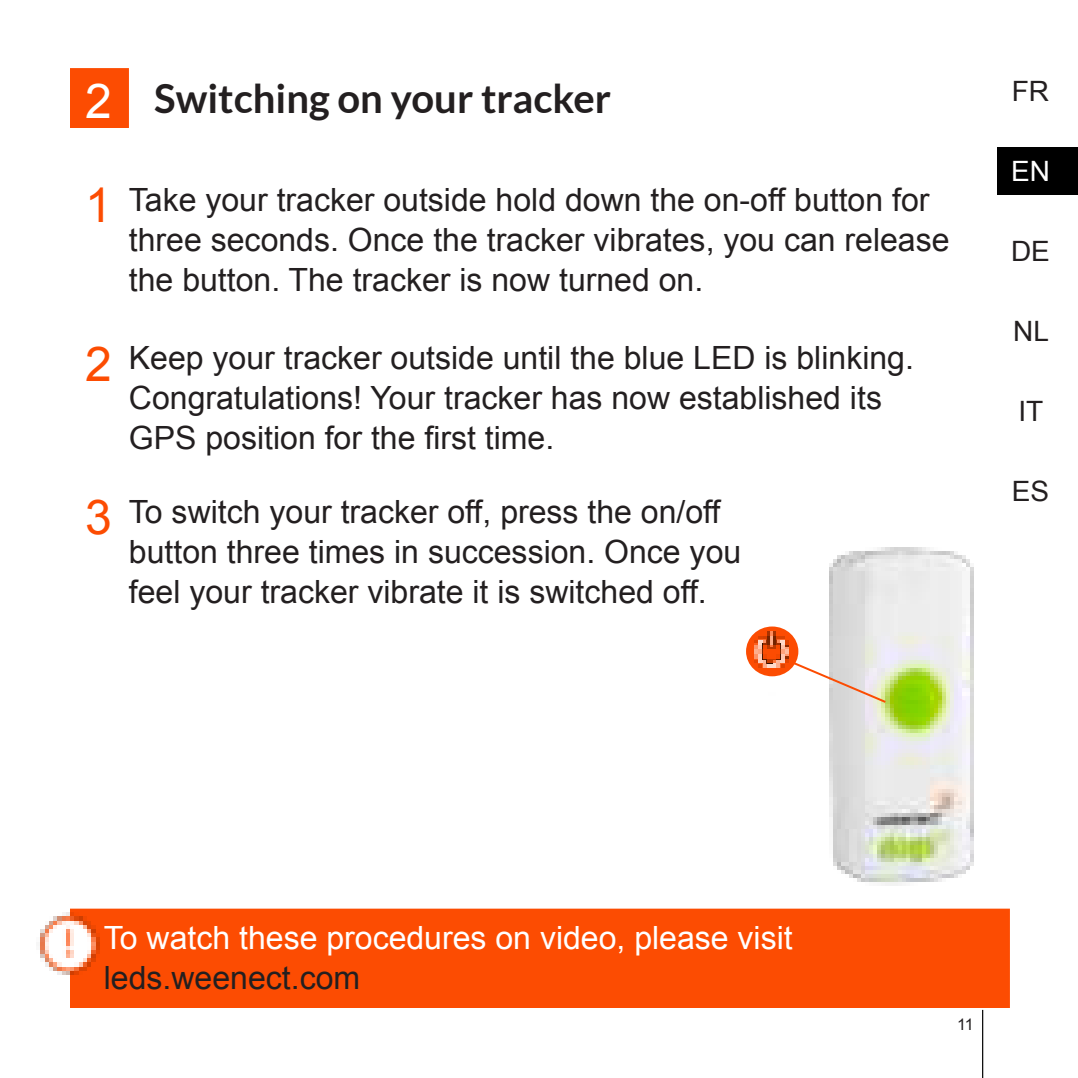
<style>
.page{position:relative;width:1078px;height:1078px;background:#fff}
.page>*{position:absolute;margin:0;border:0;box-sizing:border-box;transform-origin:0 0}
.t1{font:48px "Arial";color:#fc4c02}
.t2{font:48px "Arial";color:#fff}
.t3{font:700 40px "Lato";color:#231f20}
.t4{font:32px/40px "Arial";color:#231f20}
.t5{font:32px "Arial";color:#fff}
.t6{font:28px "Arial";color:#231f20}
.t7{font:28px "Arial";color:#fff}
.t8{font:16px "Arial";color:#231f20}
.s1{font-size:48px;color:#fc4c02}
</style>
<div class="page">
<div style="left:996px;top:147px;width:81px;height:48px;background:#000"></div>
<hr style="left:981px;top:1009px;width:2px;height:68px;background:#000">
<div style="left:70px;top:70px;width:57px;height:57px;background:#fc4c02"></div>
<div style="left:70px;top:68px;width:59px;height:59px;border:4px solid #fc4c02"></div>
<div style="left:70px;top:910px;width:937px;height:97px;background:#fc4c02"></div>
<div style="left:70px;top:908px;width:939px;height:99px;border:4px solid #fc4c02"></div>
<img style="left:750px;top:547px;width:224px;height:339px">
<svg style="left:788px;top:659px;width:99px;height:45px"></svg>
<div style="left:747px;top:628px;width:49px;height:46px;background:#fc4c02;border-radius:50%"></div>
<div style="left:745px;top:626px;width:53px;height:50px;border:4px solid #fc4c02;border-radius:50%"></div>
<img style="left:40px;top:908px;width:64px;height:68px">
<img style="left:754px;top:631px;width:34px;height:36px">
<h1 class="t2" style="left:85px;top:83px;width:28px">2</h1>
<p class="t3" style="left:154px;top:82px;width:458px">Switching on your tracker</p>
<h1 class="t1" style="left:85px;top:187px;width:28px">1</h1>
<p class="t4" style="left:129px;top:180px;width:821px">Take your tracker outside hold down the on-off button for three seconds. Once the tracker vibrates, you can release the button. The tracker is now turned on.</p>
<p class="t4" style="left:129px;top:338px;width:786px;text-indent:-44px"><span class="s1">2</span> Keep your tracker outside until the blue LED is blinking.<br>Congratulations! Your tracker has now established its<br>GPS position for the first time.</p>
<p class="t4" style="left:129px;top:491px;width:613px;text-indent:-44px"><span class="s1">3</span> To switch your tracker off, press the on/off button three times in succession. Once you feel your tracker vibrate it is switched off.</p>
<p class="t6" style="left:1011px;top:81px;width:39px">FR</p>
<p class="t7" style="left:1010px;top:161px;width:40px">EN</p>
<p class="t6" style="left:1010px;top:241px;width:40px">DE</p>
<p class="t6" style="left:1012px;top:321px;width:37px">NL</p>
<p class="t6" style="left:1018px;top:401px;width:26px">IT</p>
<p class="t6" style="left:1011px;top:481px;width:39px">ES</p>
<p class="t5" style="left:104px;top:916px;width:690px">To watch these procedures on video, please visit</p>
<p class="t4" style="left:104px;top:960px;width:258px">leds.weenect.com</p>
<p class="t8" style="left:957px;top:1018px;width:18px">11</p>
</div>
